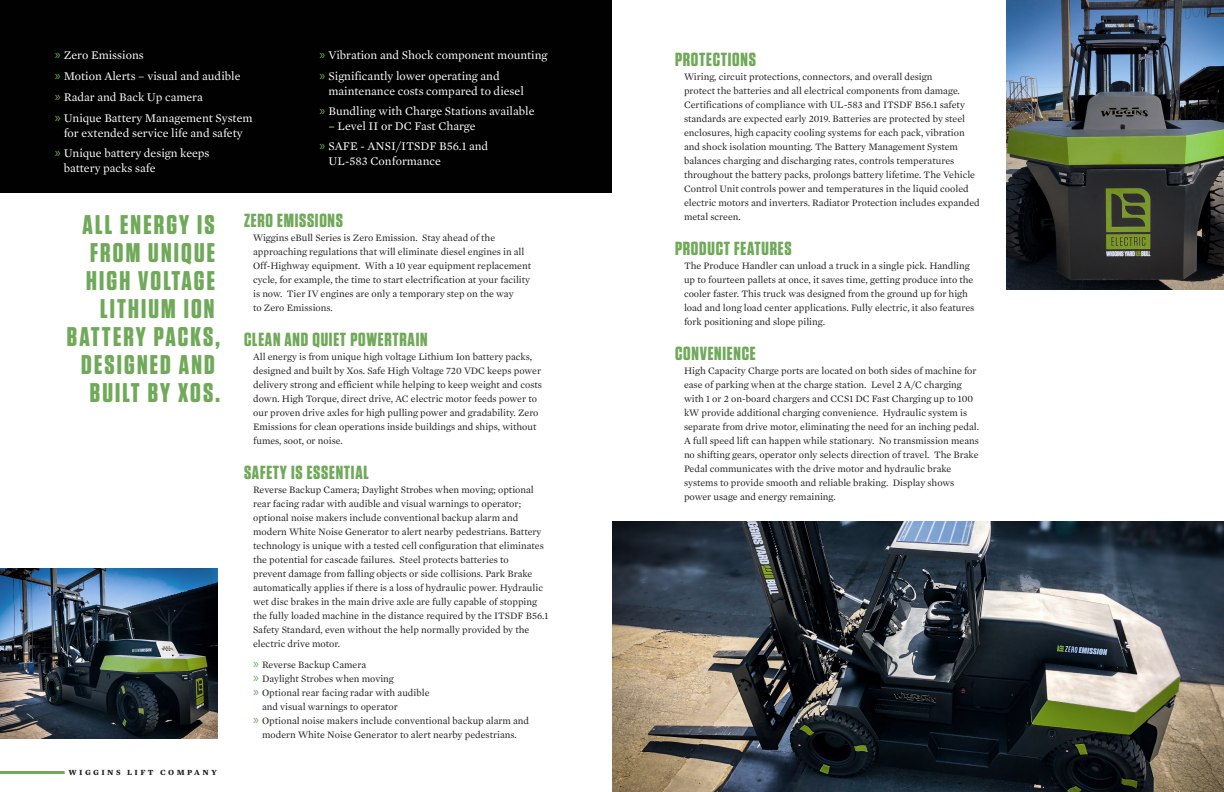
<style>
.page{position:relative;width:1224px;height:792px;background:#fff}
.page>*{position:absolute;margin:0;border:0;box-sizing:border-box;transform-origin:0 0}
.WLC_Pull_Quote_Right{font:700 27px/28px "Tungsten";letter-spacing:.08em;color:#70a959;text-align:right}
.WLC_Header_2{font:700 19px "Tungsten";letter-spacing:.04em;color:#70a959}
.t1{font:12px/15px "Mercury Text G1";color:#fff}
.WLC_Primary_Body{font:10px/14px "Mercury Text G1";color:#231f20}
.t2{font:700 8px "Mercury Text G3";letter-spacing:.3em;color:#231f20}
.s1{font-family:"Myriad Pro";font-size:14px;color:#70a959}
</style>
<div class="page">
<hr style="left:0;top:771px;width:65px;height:3px;background:#70a959">
<img style="left:612px;top:521px;width:612px;height:271px">
<div style="left:0;top:0;width:612px;height:192px;background:#010101"></div>
<img style="left:1007px;top:0;width:217px;height:290px">
<img style="left:0;top:569px;width:217px;height:170px">
<p class="t1" style="left:55px;top:48px;width:91px"><span class="s1">»</span> Zero Emissions</p>
<p class="t1" style="left:55px;top:69px;width:187px"><span class="s1">»</span> Motion Alerts – visual and audible</p>
<p class="t1" style="left:55px;top:90px;width:150px"><span class="s1">»</span> Radar and Back Up camera</p>
<p class="t1" style="left:55px;top:111px;width:199px;text-align:center"><span class="s1">»</span> Unique Battery Management System for extended service life and safety</p>
<p class="t1" style="left:64px;top:146px;width:147px;text-indent:-9px"><span class="s1">»</span> Unique battery design keeps battery packs safe</p>
<p class="t1" style="left:320px;top:48px;width:230px"><span class="s1">»</span> Vibration and Shock component mounting</p>
<p class="t1" style="left:328px;top:69px;width:197px;text-indent:-9px"><span class="s1">»</span> Significantly lower operating and maintenance costs compared to diesel</p>
<p class="t1" style="left:320px;top:104px;width:216px"><span class="s1">»</span> Bundling with Charge Stations available</p>
<p class="t1" style="left:328px;top:119px;width:149px">– Level II or DC Fast Charge</p>
<p class="t1" style="left:328px;top:139px;width:161px;text-indent:-9px"><span class="s1">»</span> SAFE - ANSI/ITSDF B56.1 and<br>UL-583 Conformance</p>
<p class="WLC_Pull_Quote_Right" style="left:67px;top:211px;width:154px">ALL ENERGY IS<br>FROM UNIQUE<br>HIGH VOLTAGE<br>LITHIUM ION<br>BATTERY PACKS,<br>DESIGNED AND<br>BUILT BY XOS.</p>
<p class="t2" style="left:69px;top:767px;width:150px">WIGGINS LIFT COMPANY</p>
<p class="WLC_Header_2" style="left:244px;top:210px;width:100px">ZERO EMISSIONS</p>
<p class="WLC_Primary_Body" style="left:253px;top:231px;width:280px">Wiggins eBull Series is Zero Emission. Stay ahead of the approaching regulations that will eliminate diesel engines in all Off-Highway equipment. With a 10 year equipment replacement cycle, for example, the time to start electrification at your facility is now. Tier IV engines are only a temporary step on the way<br>to Zero Emissions.</p>
<p class="WLC_Header_2" style="left:244px;top:329px;width:185px">CLEAN AND QUIET POWERTRAIN</p>
<p class="WLC_Primary_Body" style="left:253px;top:350px;width:290px">All energy is from unique high voltage Lithium Ion battery packs, designed and built by Xos. Safe High Voltage 720 VDC keeps power delivery strong and efficient while helping to keep weight and costs down. High Torque, direct drive, AC electric motor feeds power to our proven drive axles for high pulling power and gradability. Zero Emissions for clean operations inside buildings and ships, without fumes, soot, or noise.</p>
<p class="WLC_Header_2" style="left:244px;top:462px;width:126px">SAFETY IS ESSENTIAL</p>
<p class="WLC_Primary_Body" style="left:253px;top:483px;width:297px">Reverse Backup Camera; Daylight Strobes when moving; optional rear facing radar with audible and visual warnings to operator; optional noise makers include conventional backup alarm and modern White Noise Generator to alert nearby pedestrians. Battery technology is unique with a tested cell configuration that eliminates the potential for cascade failures. Steel protects batteries to<br>prevent damage from falling objects or side collisions. Park Brake automatically applies if there is a loss of hydraulic power. Hydraulic wet disc brakes in the main drive axle are fully capable of stopping the fully loaded machine in the distance required by the ITSDF B56.1<br>Safety Standard, even without the help normally provided by the electric drive motor.</p>
<p class="WLC_Primary_Body" style="left:253px;top:658px;width:115px"><span class="s1">»</span> Reverse Backup Camera</p>
<p class="WLC_Primary_Body" style="left:253px;top:672px;width:142px"><span class="s1">»</span> Daylight Strobes when moving</p>
<p class="WLC_Primary_Body" style="left:262px;top:686px;width:169px;text-indent:-9px"><span class="s1">»</span> Optional rear facing radar with audible and visual warnings to operator</p>
<p class="WLC_Primary_Body" style="left:253px;top:714px;width:278px;text-align:center"><span class="s1">»</span> Optional noise makers include conventional backup alarm and modern White Noise Generator to alert nearby pedestrians.</p>
<p class="WLC_Header_2" style="left:675px;top:49px;width:82px">PROTECTIONS</p>
<p class="WLC_Primary_Body" style="left:684px;top:70px;width:297px">Wiring, circuit protections, connectors, and overall design<br>protect the batteries and all electrical components from damage.<br>Certifications of compliance with UL-583 and ITSDF B56.1 safety standards are expected early 2019. Batteries are protected by steel enclosures, high capacity cooling systems for each pack, vibration and shock isolation mounting. The Battery Management System balances charging and discharging rates, controls temperatures throughout the battery packs, prolongs battery lifetime. The Vehicle Control Unit controls power and temperatures in the liquid cooled electric motors and inverters. Radiator Protection includes expanded metal screen.</p>
<p class="WLC_Header_2" style="left:675px;top:238px;width:118px">PRODUCT FEATURES</p>
<p class="WLC_Primary_Body" style="left:684px;top:259px;width:292px">The Produce Handler can unload a truck in a single pick. Handling up to fourteen pallets at once, it saves time, getting produce into the cooler faster. This truck was designed from the ground up for high load and long load center applications. Fully electric, it also features fork positioning and slope piling.</p>
<p class="WLC_Header_2" style="left:675px;top:343px;width:82px">CONVENIENCE</p>
<p class="WLC_Primary_Body" style="left:684px;top:364px;width:297px">High Capacity Charge ports are located on both sides of machine for ease of parking when at the charge station. Level 2 A/C charging with 1 or 2 on-board chargers and CCS1 DC Fast Charging up to 100 kW provide additional charging convenience. Hydraulic system is separate from drive motor, eliminating the need for an inching pedal.<br>A full speed lift can happen while stationary. No transmission means no shifting gears, operator only selects direction of travel. The Brake Pedal communicates with the drive motor and hydraulic brake systems to provide smooth and reliable braking. Display shows power usage and energy remaining.</p>
</div>
